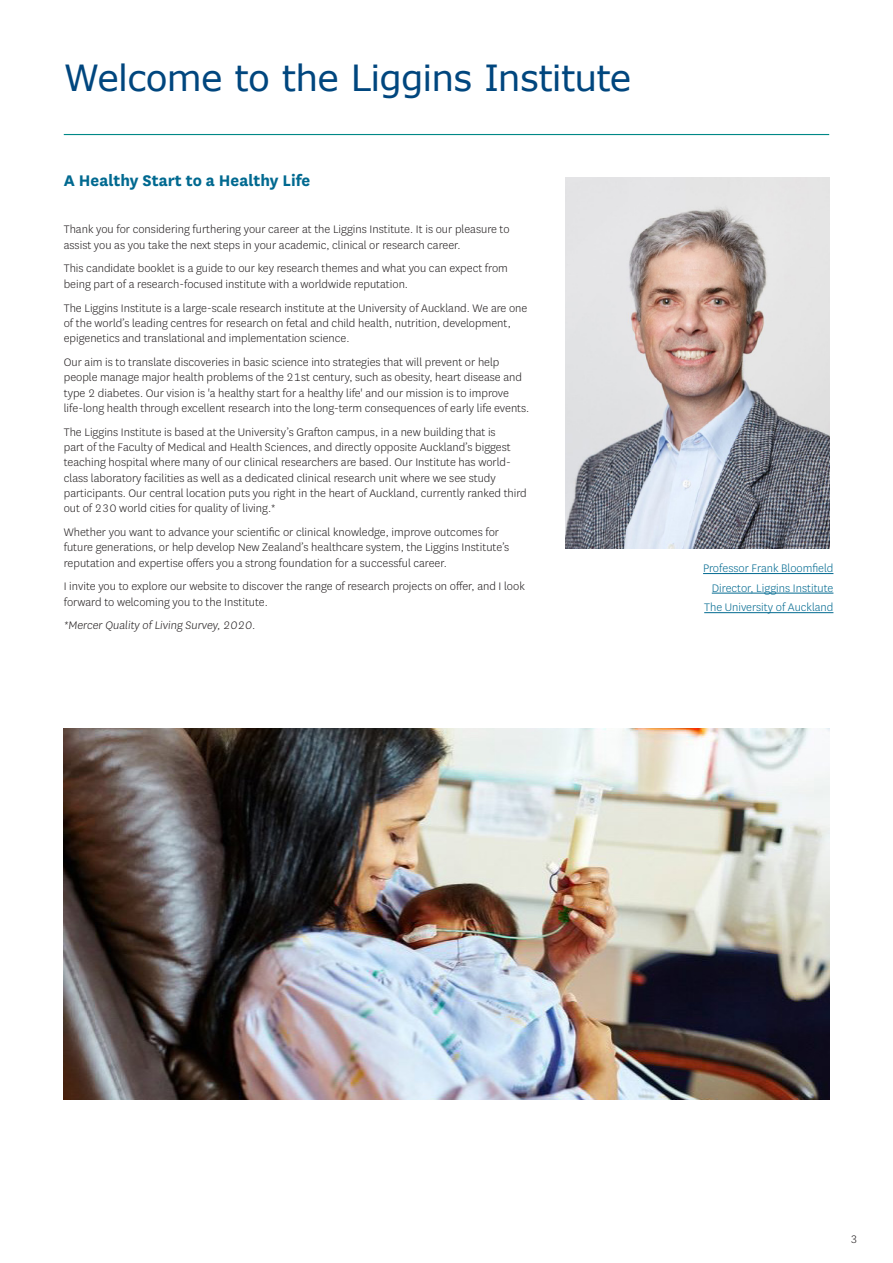
<style>
.page{position:relative;width:893px;height:1263px;background:#fff}
.page>*{position:absolute;margin:0;border:0;box-sizing:border-box;transform-origin:0 0}
.Heading_A{font:36px "Verdana";letter-spacing:-.02em;color:#00467e}
.Subheading_A{font:700 18px "National";color:#006990}
.Bodycopy{font:300 12.75px/15.3px "National";color:#231f20}
.Subheading_B{font:300 12.75px "National";color:#006990}
</style>
<div class="page">
<hr style="left:64px;top:134px;width:765px;height:1px;background:#008887">
<img style="left:566px;top:178px;width:263px;height:370px">
<img style="left:64px;top:729px;width:765px;height:370px">
<hr style="left:703px;top:573px;width:130px;height:1px;background:#006990">
<hr style="left:712px;top:593px;width:121px;height:1px;background:#006990">
<hr style="left:704px;top:612px;width:129px;height:1px;background:#006990">
<p class="Heading_A" style="left:64px;top:54px;width:569px">Welcome to the Liggins Institute</p>
<p class="Subheading_A" style="left:64px;top:167px;width:248px">A Healthy Start to a Healthy Life</p>
<p class="Bodycopy" style="left:64px;top:221px;width:447px">Thank you for considering furthering your career at the Liggins Institute. It is our pleasure to assist you as you take the next steps in your academic, clinical or research career.</p>
<p class="Bodycopy" style="left:64px;top:260px;width:446px">This candidate booklet is a guide to our key research themes and what you can expect from being part of a research-focused institute with a worldwide reputation.</p>
<p class="Bodycopy" style="left:64px;top:300px;width:465px">The Liggins Institute is a large-scale research institute at the University of Auckland. We are one of the world’s leading centres for research on fetal and child health, nutrition, development, epigenetics and translational and implementation science.</p>
<p class="Bodycopy" style="left:64px;top:354px;width:467px">Our aim is to translate discoveries in basic science into strategies that will prevent or help people manage major health problems of the 21st century, such as obesity, heart disease and type 2 diabetes. Our vision is 'a healthy start for a healthy life' and our mission is to improve life-long health through excellent research into the long-term consequences of early life events.</p>
<p class="Bodycopy" style="left:64px;top:424px;width:465px">The Liggins Institute is based at the University’s Grafton campus, in a new building that is<br>part of the Faculty of Medical and Health Sciences, and directly opposite Auckland’s biggest teaching hospital where many of our clinical researchers are based. Our Institute has world&shy;class laboratory facilities as well as a dedicated clinical research unit where we see study participants. Our central location puts you right in the heart of Auckland, currently ranked third out of 230 world cities for quality of living.*</p>
<p class="Bodycopy" style="left:64px;top:524px;width:447px">Whether you want to advance your scientific or clinical knowledge, improve outcomes for future generations, or help develop New Zealand’s healthcare system, the Liggins Institute’s reputation and expertise offers you a strong foundation for a successful career.</p>
<p class="Bodycopy" style="left:64px;top:578px;width:462px">I invite you to explore our website to discover the range of research projects on offer, and I look forward to welcoming you to the Institute.</p>
<p class="Bodycopy" style="left:64px;top:617px;width:194px">*Mercer Quality of Living Survey, 2020.</p>
<p class="Subheading_B" style="left:703px;top:560px;width:132px">Professor Frank Bloomfield</p>
<p class="Subheading_B" style="left:712px;top:580px;width:123px">Director, Liggins Institute</p>
<p class="Subheading_B" style="left:704px;top:599px;width:131px">The University of Auckland</p>
<p class="Bodycopy" style="left:850px;top:1231px;width:9px">3</p>
</div>
